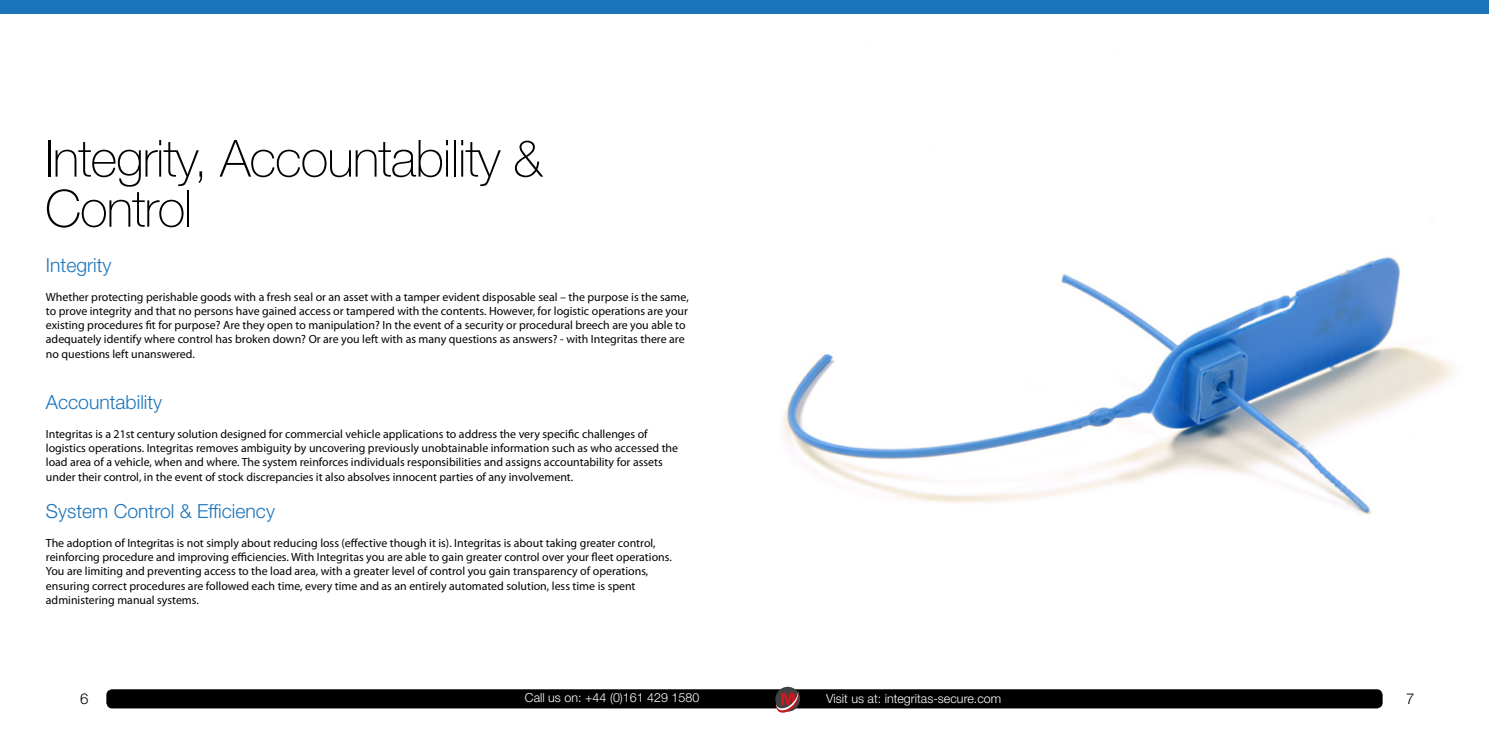
<style>
.page{position:relative;width:1489px;height:745px;background:#fff}
.page>*{position:absolute;margin:0;border:0;box-sizing:border-box;transform-origin:0 0}
.t1{font:100 51.25px/50px "Helvetica Neue LT Std";letter-spacing:-.02em;color:#000}
.t2{font:300 19.38px "Helvetica Neue LT Std";color:#1c75bc}
.t3{font:300 15px "Helvetica Neue LT Std";color:#000}
.t4{font:300 12.5px "Helvetica Neue LT Std";color:#fff}
.t5{font:11.88px/14.2px "Myriad Pro";color:#000}
</style>
<div class="page">
<img style="left:782px;top:256px;width:671px;height:259px">
<div style="left:0;top:0;width:1488px;height:14px;background:#1c75bc"></div>
<div style="left:106px;top:688px;width:1276px;height:20px;background:#000;border-radius:6px"></div>
<svg style="left:775px;top:686px;width:25px;height:25px"></svg>
<svg style="left:776px;top:690px;width:23px;height:22px"></svg>
<h1 class="t1" style="left:45px;top:133px;width:499px">Integrity, Accountability &amp;<br>Control</h1>
<h2 class="t2" style="left:46px;top:253px;width:67px">Integrity</h2>
<p class="t5" style="left:46px;top:289px;width:644px">Whether protecting perishable goods with a fresh seal or an asset with a tamper evident disposable seal – the purpose is the same, to prove integrity and that no persons have gained access or tampered with the contents. However, for logistic operations are your existing procedures fit for purpose? Are they open to manipulation? In the event of a security or procedural breech are you able to adequately identify where control has broken down? Or are you left with as many questions as answers? - with Integritas there are no questions left unanswered.</p>
<h2 class="t2" style="left:46px;top:390px;width:118px">Accountability</h2>
<p class="t5" style="left:46px;top:426px;width:633px">Integritas is a 21st century solution designed for commercial vehicle applications to address the very specific challenges of logistics operations. Integritas removes ambiguity by uncovering previously unobtainable information such as who accessed the load area of a vehicle, when and where. The system reinforces individuals responsibilities and assigns accountability for assets under their control, in the event of stock discrepancies it also absolves innocent parties of any involvement.</p>
<h2 class="t2" style="left:46px;top:499px;width:230px">System Control &amp; Efficiency</h2>
<p class="t5" style="left:46px;top:535px;width:627px">The adoption of Integritas is not simply about reducing loss (effective though it is). Integritas is about taking greater control, reinforcing procedure and improving efficiencies. With Integritas you are able to gain greater control over your fleet operations.<br>You are limiting and preventing access to the load area, with a greater level of control you gain transparency of operations, ensuring correct procedures are followed each time, every time and as an entirely automated solution, less time is spent administering manual systems.</p>
<p class="t3" style="left:80px;top:689px;width:10px">6</p>
<p class="t4" style="left:525px;top:689px;width:176px">Call us on: +44 (0)161 429 1580</p>
<p class="t4" style="left:826px;top:690px;width:177px">Visit us at: integritas-secure.com</p>
<p class="t3" style="left:1405px;top:689px;width:10px">7</p>
</div>
